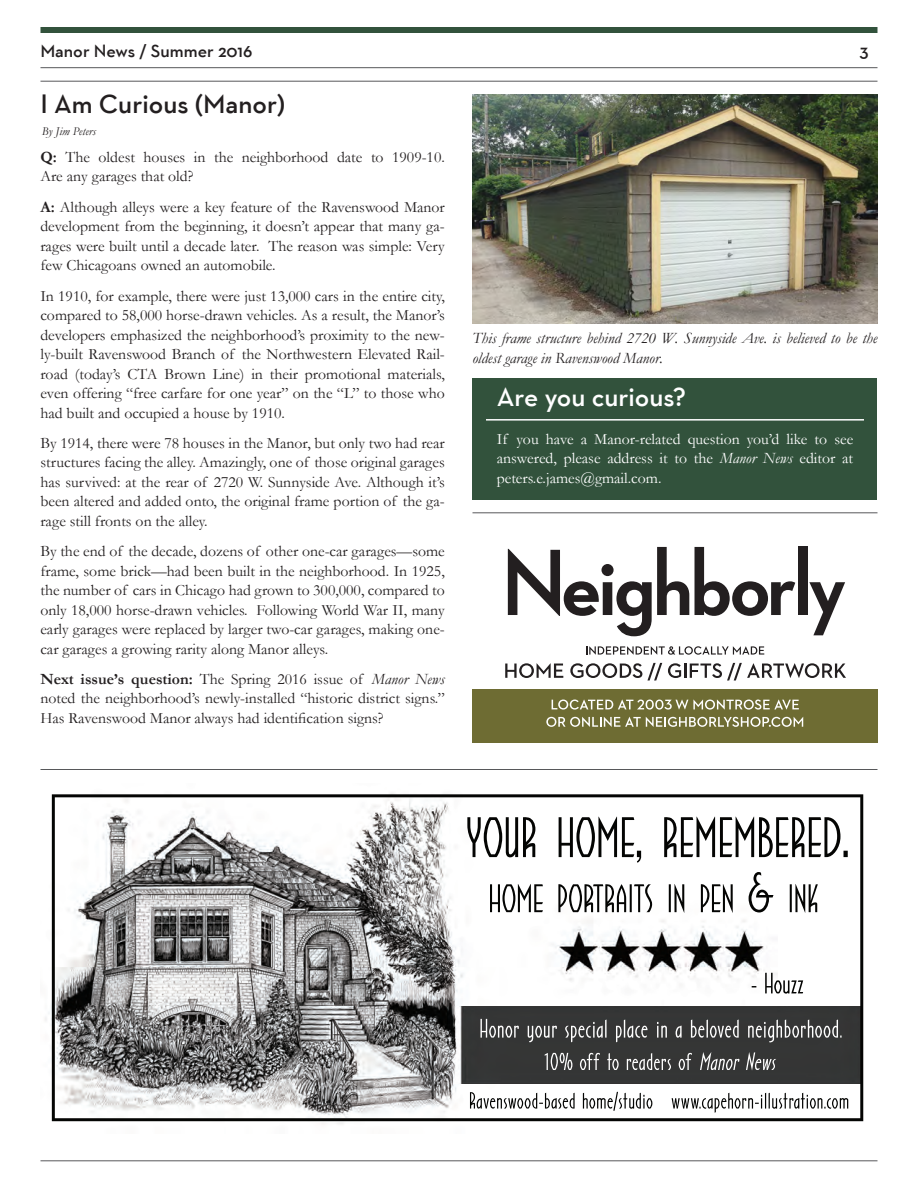
<style>
.page{position:relative;width:918px;height:1188px;background:#fff}
.page>*{position:absolute;margin:0;border:0;box-sizing:border-box;transform-origin:0 0}
.t1{font:600 27px "Neutra Text";color:#231f20}
.t2{font:600 27px "Neutra Text";color:#fff}
.t3{font:600 18px "Neutra Text";color:#231f20}
.t4{font:15.75px/19.5px "Garamond";color:#231f20;text-align:justify}
.t5{font:15.75px/19.5px "Garamond";color:#fff;text-align:justify}
.t6{font:italic 15.75px/19.5px "Garamond";color:#231f20}
.t7{font:italic 12px "Garamond";color:#231f20}
.s1{font-weight:700}
.s2{font-style:italic}
</style>
<div class="page">
<div style="left:40px;top:27px;width:838px;height:6px;background:#32523c"></div>
<hr style="left:40px;top:1161px;width:838px;height:1px;background:#57585a">
<hr style="left:40px;top:67px;width:838px;height:1px;background:#57585a">
<hr style="left:40px;top:81px;width:838px;height:1px;background:#57585a">
<hr style="left:472px;top:513px;width:406px;height:1px;background:#57585a">
<img style="left:472px;top:94px;width:405px;height:230px">
<hr style="left:40px;top:769px;width:838px;height:1px;background:#57585a">
<img style="left:52px;top:794px;width:811px;height:327px">
<svg style="left:508px;top:547px;width:181px;height:89px"></svg>
<svg style="left:695px;top:547px;width:100px;height:69px"></svg>
<div style="left:798px;top:547px;width:9px;height:68px;background:#231f20"></div>
<svg style="left:809px;top:582px;width:36px;height:53px"></svg>
<div style="left:472px;top:690px;width:406px;height:52px;background:#6e6c33"></div>
<svg style="left:552px;top:699px;width:247px;height:11px"></svg>
<svg style="left:546px;top:717px;width:257px;height:10px"></svg>
<svg style="left:586px;top:646px;width:178px;height:9px"></svg>
<svg style="left:505px;top:663px;width:58px;height:15px"></svg>
<svg style="left:570px;top:663px;width:92px;height:18px"></svg>
<svg style="left:668px;top:663px;width:178px;height:18px"></svg>
<div style="left:472px;top:378px;width:406px;height:122px;background:#32523c"></div>
<hr style="left:486px;top:419px;width:378px;height:2px;background:#fff">
<p class="t3" style="left:40px;top:39px;width:213px">Manor News / Summer 2016</p>
<p class="t3" style="left:859px;top:39px;width:11px">3</p>
<p class="t1" style="left:40px;top:88px;width:246px">I Am Curious (Manor)</p>
<p class="t7" style="left:42px;top:124px;width:56px">By Jim Peters</p>
<p class="t4" style="left:40px;top:147px;width:406px"><span class="s1">Q:</span> The oldest houses in the neighborhood date to 1909-10.<br>Are any garages that old?</p>
<p class="t4" style="left:40px;top:197px;width:406px"><span class="s1">A:</span> Although alleys were a key feature of the Ravenswood Manor development from the beginning, it doesn’t appear that many ga&shy;rages were built until a decade later. The reason was simple: Very few Chicagoans owned an automobile.</p>
<p class="t4" style="left:40px;top:286px;width:406px">In 1910, for example, there were just 13,000 cars in the entire city, compared to 58,000 horse-drawn vehicles. As a result, the Manor’s developers emphasized the neighborhood’s proximity to the new&shy;ly-built Ravenswood Branch of the Northwestern Elevated Rail&shy;road (today’s CTA Brown Line) in their promotional materials, even offering “free carfare for one year” on the “L” to those who had built and occupied a house by 1910.</p>
<p class="t4" style="left:40px;top:433px;width:406px">By 1914, there were 78 houses in the Manor, but only two had rear structures facing the alley. Amazingly, one of those original garages has survived: at the rear of 2720 W. Sunnyside Ave. Although it’s been altered and added onto, the original frame portion of the ga&shy;rage still fronts on the alley.</p>
<p class="t4" style="left:40px;top:541px;width:406px">By the end of the decade, dozens of other one-car garages—some frame, some brick—had been built in the neighborhood. In 1925, the number of cars in Chicago had grown to 300,000, compared to only 18,000 horse-drawn vehicles. Following World War II, many early garages were replaced by larger two-car garages, making one&shy;car garages a growing rarity along Manor alleys.</p>
<p class="t4" style="left:40px;top:669px;width:406px"><span class="s1">Next issue’s question:</span> The Spring 2016 issue of <span class="s2">Manor News </span>noted the neighborhood’s newly-installed “historic district signs.” Has Ravenswood Manor always had identification signs?</p>
<p class="t6" style="left:472px;top:328px;width:407px">This frame structure behind 2720 W. Sunnyside Ave. is believed to be the oldest garage in Ravenswood Manor.</p>
<p class="t2" style="left:497px;top:380px;width:191px">Are you curious?</p>
<p class="t5" style="left:497px;top:429px;width:358px">If you have a Manor-related question you’d like to see answered, please address it to the <span class="s2">Manor News</span> editor at peters.e.james@gmail.com.</p>
</div>
